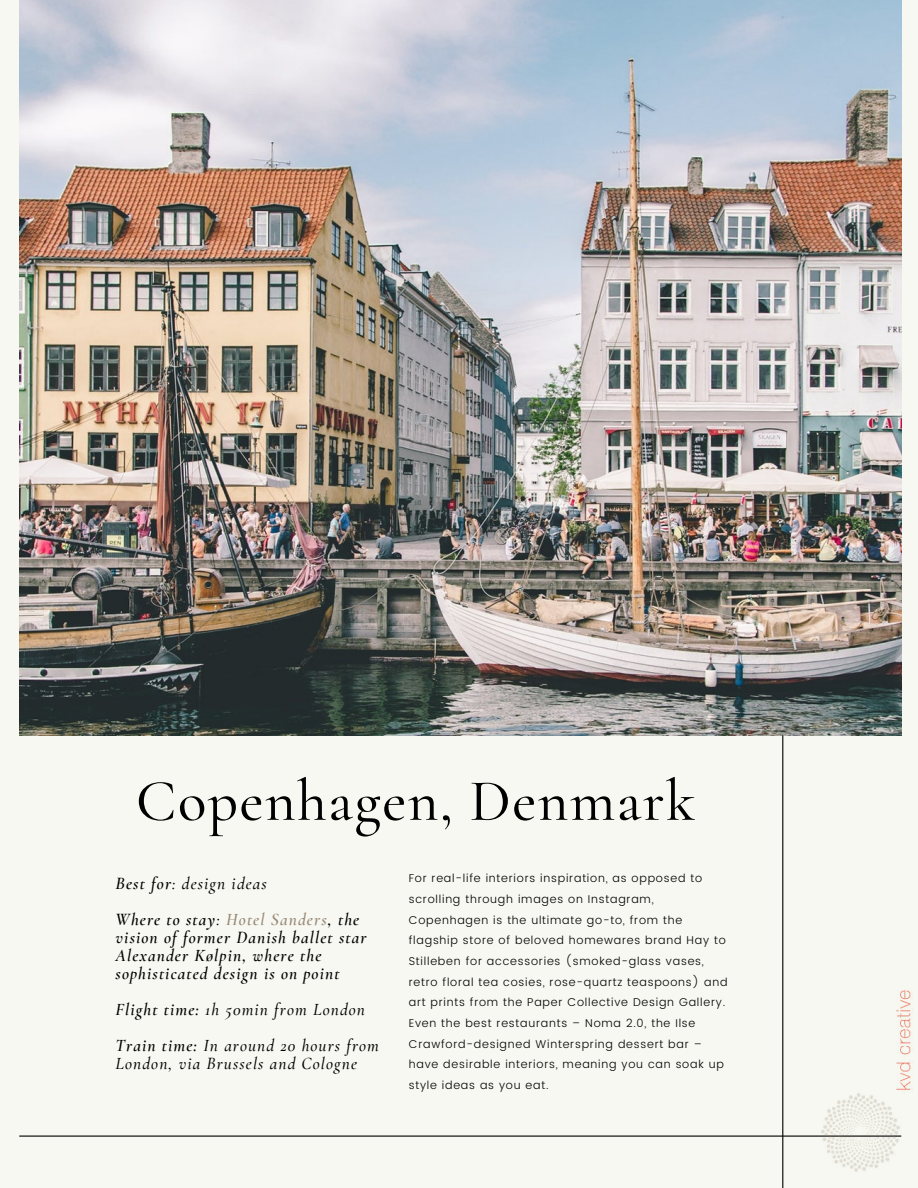
<style>
.page{position:relative;width:918px;height:1188px;background:#f8f8f2}
.page>*{position:absolute;margin:0;border:0;box-sizing:border-box;transform-origin:0 0}
.t1{font:500 59.25px "Cormorant Garamond";letter-spacing:.025em;color:#000}
.t2{font:italic 600 17.25px/18px "Cormorant Garamond";letter-spacing:.065em;color:#000}
.t3{font:italic 500 17.25px/36px "Cormorant Garamond";letter-spacing:.065em;color:#000}
.t4{font:300 11.25px/20.7px "Poppins";letter-spacing:.07em;color:#000}
.s1{font-weight:500}
.s2{color:#988976}
.s3{font-weight:600}
</style>
<div class="page">
<img style="left:19px;top:0;width:882px;height:735px">
<hr style="left:782px;top:735px;width:1px;height:453px;background:#000">
<hr style="left:19px;top:1136px;width:882px;height:1px;background:#000">
<img style="left:803px;top:990px;width:110px;height:182px">
<h1 class="t1" style="left:136px;top:765px;width:561px">Copenhagen, Denmark</h1>
<h2 class="t2" style="left:116px;top:865px;width:245px;line-height:36px">Best for<span class="s1">: design ideas<br></span>Where to stay<span class="s1">:</span> <span class="s2">Hotel Sanders</span>, the</h2>
<h2 class="t2" style="left:116px;top:928px;width:253px">vision of former Danish ballet star<br>Alexander Kølpin, where the sophisticated design is on point</h2>
<h2 class="t3" style="left:116px;top:991px;width:265px"><span class="s3">Flight time:</span> 1h 50min from London<br><span class="s3">Train time:</span> In around 20 hours from</h2>
<h2 class="t3" style="left:116px;top:1045px;width:243px">London, via Brussels and Cologne</h2>
<p class="t4" style="left:409px;top:868px;width:320px">For real-life interiors inspiration, as opposed to scrolling through images on Instagram, Copenhagen is the ultimate go-to, from the flagship store of beloved homewares brand Hay to Stilleben for accessories (smoked-glass vases, retro floral tea cosies, rose-quartz teaspoons) and art prints from the Paper Collective Design Gallery.<br>Even the best restaurants – Noma 2.0, the Ilse Crawford-designed Winterspring dessert bar – have desirable interiors, meaning you can soak up style ideas as you eat.</p>
</div>
